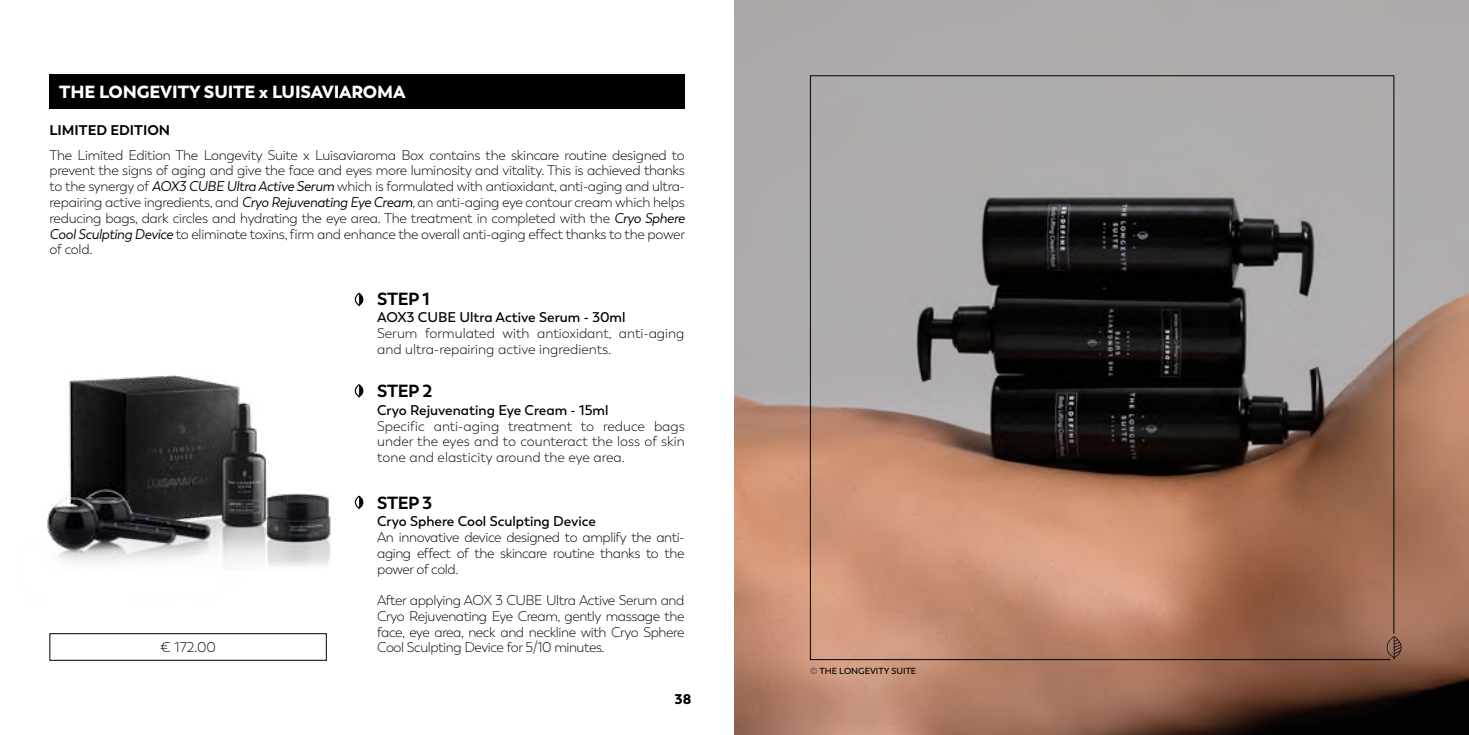
<style>
.page{position:relative;width:1469px;height:735px;background:#fff}
.page>*{position:absolute;margin:0;border:0;box-sizing:border-box;transform-origin:0 0}
.t1{font:900 17.5px "Trenda";letter-spacing:-.01em;color:#fff}
.t2{font:700 17.5px "Trenda";letter-spacing:-.02em;color:#000}
.t3{font:300 14px/15.8px "Trenda";letter-spacing:-.02em;color:#000;text-align:justify}
.t4{font:600 14px "Trenda";color:#000}
.t5{font:300 14px/15.8px "Trenda";color:#000}
.t6{font:700 14px "Trenda";color:#000}
.t7{font:900 14px "Trenda";color:#000}
.t8{font:600 8.75px "Trenda";color:#000}
.s1{font-weight:400;font-style:italic}
.s2{font-family:"Neo Gram";font-weight:300}
</style>
<div class="page">
<div style="left:50px;top:74px;width:635px;height:35px;background:#000"></div>
<img style="left:47px;top:375px;width:284px;height:263px">
<div style="left:50px;top:633px;width:276px;height:27px;border:1px solid #000"></div>
<svg style="left:355px;top:292px;width:8px;height:14px"></svg>
<svg style="left:355px;top:384px;width:8px;height:13px"></svg>
<svg style="left:355px;top:495px;width:8px;height:14px"></svg>
<img style="left:734px;top:0;width:734px;height:734px">
<svg style="left:810px;top:75px;width:584px;height:584px;background:#8d776c"></svg>
<svg style="left:1386px;top:636px;width:15px;height:23px"></svg>
<p class="t1" style="left:59px;top:81px;width:348px">THE LONGEVITY SUITE x LUISAVIAROMA</p>
<p class="t6" style="left:50px;top:121px;width:122px">LIMITED EDITION</p>
<p class="t3" style="left:50px;top:147px;width:637px">The Limited Edition The Longevity Suite x Luisaviaroma Box contains the skincare routine designed to prevent the signs of aging and give the face and eyes more luminosity and vitality. This is achieved thanks to the synergy of <span class="s1">AOX3 CUBE Ultra Active Serum</span> which is formulated with antioxidant, anti-aging and ultra&shy;repairing active ingredients, and <span class="s1">Cryo Rejuvenating Eye Cream</span>, an anti-aging eye contour cream which helps reducing bags, dark circles and hydrating the eye area. The treatment in completed with the <span class="s1">Cryo Sphere Cool Sculpting Device</span> to eliminate toxins, firm and enhance the overall anti-aging effect thanks to the power of cold.</p>
<p class="t2" style="left:377px;top:287px;width:54px">STEP 1</p>
<p class="t4" style="left:377px;top:309px;width:250px">AOX3 CUBE Ultra Active Serum - 30ml</p>
<p class="t5" style="left:377px;top:325px;width:309px">Serum formulated with antioxidant, anti-aging and ultra-repairing active ingredients.</p>
<p class="t2" style="left:377px;top:380px;width:57px">STEP 2</p>
<p class="t4" style="left:377px;top:401px;width:233px">Cryo Rejuvenating Eye Cream - 15ml</p>
<p class="t3" style="left:377px;top:418px;width:309px">Specific anti-aging treatment to reduce bags under the eyes and to counteract the loss of skin tone and elasticity around the eye area.</p>
<p class="t2" style="left:377px;top:491px;width:57px">STEP 3</p>
<p class="t4" style="left:377px;top:512px;width:220px">Cryo Sphere Cool Sculpting Device</p>
<p class="t3" style="left:377px;top:529px;width:309px">An innovative device designed to amplify the anti&shy;aging effect of the skincare routine thanks to the power of cold.</p>
<p class="t3" style="left:377px;top:592px;width:309px">After applying AOX 3 CUBE Ultra Active Serum and Cryo Rejuvenating Eye Cream, gently massage the face, eye area, neck and neckline with Cryo Sphere</p>
<p class="t3" style="left:160px;top:638px;width:57px">€ 172.00</p>
<p class="t3" style="left:377px;top:639px;width:229px">Cool Sculpting Device for 5/10 minutes.</p>
<p class="t7" style="left:675px;top:689px;width:18px">38</p>
<p class="t8" style="left:810px;top:665px;width:108px"><span class="s2">©</span> THE LONGEVITY SUITE</p>
</div>
